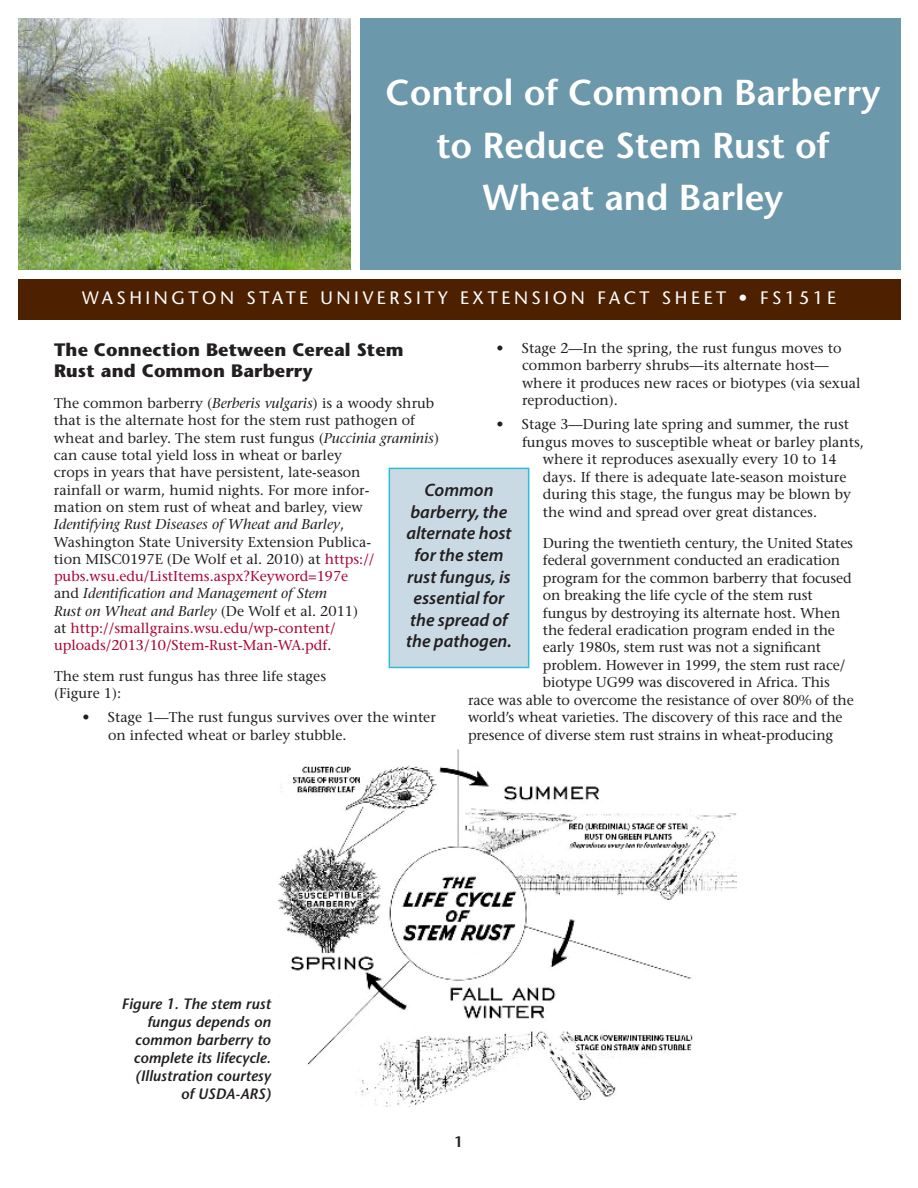
<style>
.page{position:relative;width:918px;height:1188px;background:#fff}
.page>*{position:absolute;margin:0;border:0;box-sizing:border-box;transform-origin:0 0}
.t1{font:600 36px/52.5px "Stone Sans Std";color:#fff;text-align:center}
.t2{font:italic 600 18px/21.6px "Myriad Pro";color:#231f20;text-align:center}
.t3{font:700 18px/21.8px "Stone Sans Std";letter-spacing:.01em;color:#231f20}
.t4{font:500 18px "Stone Sans Std";letter-spacing:.2em;color:#fff}
.t5{font:italic 600 15px/18px "Stone Sans Std";color:#231f20;text-align:right}
.t6{font:600 15px "Stone Sans Std";color:#231f20}
.t7{font:500 14.25px/17.2px "Stone Serif Std";color:#231f20}
.s1{font-style:italic}
.s2{color:#a90332}
</style>
<div class="page">
<div style="left:18px;top:279px;width:882px;height:40px;background:#4d2100"></div>
<div style="left:360px;top:18px;width:540px;height:252px;background:#6c98ac"></div>
<img style="left:18px;top:18px;width:333px;height:252px">
<img style="left:278px;top:749px;width:459px;height:358px">
<div style="left:389px;top:468px;width:140px;height:199px;background:#cadae4"></div>
<div style="left:389px;top:468px;width:140px;height:200px;border:2px solid #2cbdd8"></div>
<h1 class="t1" style="left:386px;top:70px;width:496px">Control of Common Barberry to Reduce Stem Rust of<br>Wheat and Barley</h1>
<p class="t4" style="left:82px;top:291px;width:755px">WASHINGTON STATE UNIVERSITY EXTENSION FACT SHEET • FS151E</p>
<p class="t3" style="left:54px;top:340px;width:351px">The Connection Between Cereal Stem<br>Rust and Common Barberry</p>
<p class="t7" style="left:54px;top:396px;width:387px">The common barberry (<span class="s1">Berberis vulgaris</span>) is a woody shrub that is the alternate host for the stem rust pathogen of wheat and barley. The stem rust fungus (<span class="s1">Puccinia graminis</span>) can cause total yield loss in wheat or barley<br>crops in years that have persistent, late-season<br>rainfall or warm, humid nights. For more infor-<br>mation on stem rust of wheat and barley, view<br><span class="s1">Identifying Rust Diseases of Wheat and Barley</span>,<br>Washington State University Extension Publica-<br>tion MISC0197E (De Wolf et al. 2010) at <span class="s2">https:// pubs.wsu.edu/ListItems.aspx?Keyword=197e<br></span>and <span class="s1">Identification and Management of Stem<br>Rust on Wheat and Barley</span> (De Wolf et al. 2011)<br>at <span class="s2">http://smallgrains.wsu.edu/wp-content/ uploads/2013/10/Stem-Rust-Man-WA.pdf</span>.</p>
<p class="t7" style="left:54px;top:669px;width:274px">The stem rust fungus has three life stages (Figure 1):</p>
<p class="t7" style="left:108px;top:710px;width:329px;text-indent:-26px">• Stage 1—The rust fungus survives over the winter on infected wheat or barley stubble.</p>
<p class="t7" style="left:522px;top:341px;width:340px;text-indent:-26px">• Stage 2—In the spring, the rust fungus moves to common barberry shrubs—its alternate host— where it produces new races or biotypes (via sexual reproduction).</p>
<p class="t7" style="left:496px;top:417px;width:354px">• Stage 3—During late spring and summer, the rust</p>
<p class="t7" style="left:522px;top:435px;width:344px">fungus moves to susceptible wheat or barley plants,</p>
<p class="t7" style="left:543px;top:452px;width:295px">where it reproduces asexually every 10 to 14</p>
<p class="t7" style="left:543px;top:470px;width:305px">days. If there is adequate late-season moisture</p>
<p class="t7" style="left:543px;top:487px;width:310px">during this stage, the fungus may be blown by</p>
<p class="t7" style="left:543px;top:505px;width:276px">the wind and spread over great distances.</p>
<p class="t7" style="left:543px;top:536px;width:312px">During the twentieth century, the United States</p>
<p class="t7" style="left:543px;top:553px;width:299px">federal government conducted an eradication</p>
<p class="t7" style="left:543px;top:571px;width:310px">program for the common barberry that focused</p>
<p class="t7" style="left:543px;top:588px;width:271px">on breaking the life cycle of the stem rust</p>
<p class="t7" style="left:543px;top:605px;width:299px">fungus by destroying its alternate host. When</p>
<p class="t7" style="left:543px;top:623px;width:294px">the federal eradication program ended in the</p>
<p class="t7" style="left:543px;top:640px;width:280px">early 1980s, stem rust was not a significant</p>
<p class="t7" style="left:543px;top:658px;width:304px">problem. However in 1999, the stem rust race/</p>
<p class="t7" style="left:543px;top:675px;width:289px">biotype UG99 was discovered in Africa. This</p>
<p class="t7" style="left:468px;top:693px;width:387px">race was able to overcome the resistance of over 80% of the</p>
<p class="t7" style="left:468px;top:710px;width:376px">world’s wheat varieties. The discovery of this race and the</p>
<p class="t7" style="left:468px;top:728px;width:367px">presence of diverse stem rust strains in wheat-producing</p>
<p class="t2" style="left:406px;top:481px;width:107px">Common barberry, the alternate host for the stem rust fungus, is essential for the spread of the pathogen.</p>
<p class="t5" style="left:121px;top:996px;width:151px">Figure 1. The stem rust fungus depends on common barberry to complete its lifecycle. (Illustration courtesy of USDA‑ARS)</p>
<p class="t6" style="left:454px;top:1136px;width:10px">1</p>
</div>
